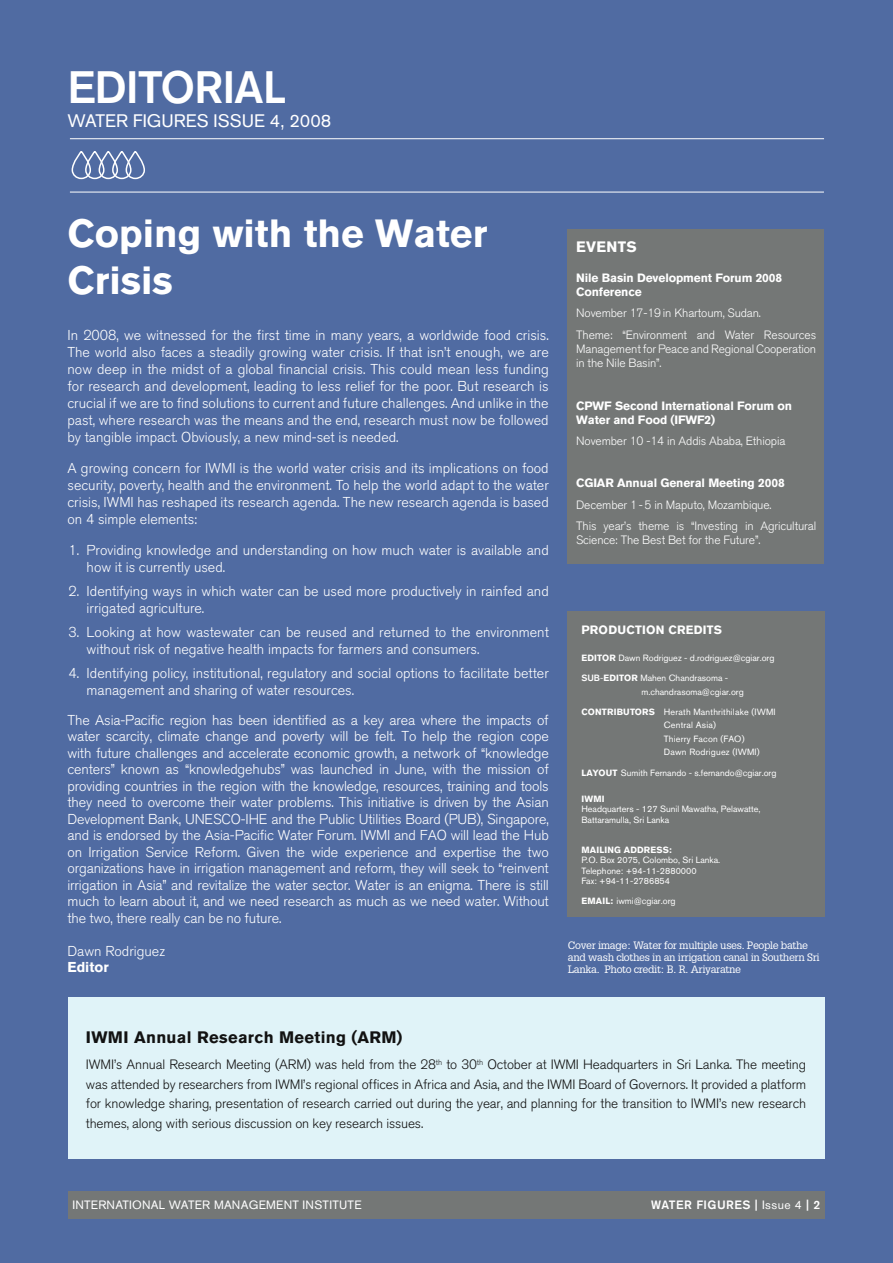
<style>
.page{position:relative;width:893px;height:1263px;background:#506ba2}
.page>*{position:absolute;margin:0;border:0;box-sizing:border-box;transform-origin:0 0}
.t1{font:500 45px "Akzidenz Grotesk BQ";letter-spacing:-.02em;color:#fff}
.t2{font:700 39px/46.8px "Akzidenz Grotesk BQ";color:#fff}
.t3{font:18px "Akzidenz Grotesk BQ";color:#fff}
.t4{font:700 16.5px "Akzidenz Grotesk BQ";letter-spacing:.02em;color:#121212}
.t5{font:700 15px "Akzidenz Grotesk BQ";letter-spacing:.02em;color:#fff}
.t6{font:300 14.25px/17.1px "Akzidenz Grotesk BQ";color:#fff}
.t7{font:700 14.25px "Akzidenz Grotesk BQ";color:#fff}
.t8{font:300 13.5px/19.5px "Akzidenz Grotesk BQ";letter-spacing:-.01em;color:#121212;text-align:justify}
.t9{font:300 12px/21.1px "Akzidenz Grotesk BQ";letter-spacing:-.01em;color:#fff}
.t10{font:700 12px/14.4px "Akzidenz Grotesk BQ";letter-spacing:-.01em;color:#fff}
.t11{font:12px "Akzidenz Grotesk BQ";letter-spacing:.02em;color:#fff}
.t12{font:500 12px "Akzidenz Grotesk BQ";letter-spacing:.04em;color:#fff}
.t13{font:700 12px "Akzidenz Grotesk BQ";letter-spacing:.02em;color:#fff}
.t14{font:10.5px/12px "Glypha LT";letter-spacing:-.03em;color:#fff}
.t15{font:9px/10.5px "Akzidenz Grotesk BQ";color:#fff}
.t16{font:9px/13.5px "Akzidenz Grotesk BQ";letter-spacing:.02em;color:#fff}
.t17{font:700 9px "Akzidenz Grotesk BQ";letter-spacing:.02em;color:#fff}
.s1{font-weight:500}
.s2{font-weight:400}
.s3{font-weight:700}
</style>
<div class="page">
<div style="left:68px;top:1191px;width:757px;height:27px;background:#747776"></div>
<div style="left:125px;top:151px;width:20px;height:28px;border:2px solid #fff;border-radius:9px"></div>
<div style="left:112px;top:151px;width:20px;height:28px;border:2px solid #fff;border-radius:9px"></div>
<div style="left:98px;top:151px;width:20px;height:28px;border:2px solid #fff;border-radius:9px"></div>
<div style="left:85px;top:151px;width:20px;height:28px;border:2px solid #fff;border-radius:9px"></div>
<div style="left:71px;top:151px;width:20px;height:28px;border:2px solid #fff;border-radius:9px"></div>
<div style="left:567px;top:229px;width:256px;height:334px;background:#747776"></div>
<hr style="left:70px;top:138px;width:754px;height:1px;background:#fff">
<hr style="left:70px;top:192px;width:754px;height:1px;background:#fff">
<div style="left:568px;top:611px;width:257px;height:306px;background:#747776"></div>
<div style="left:68px;top:997px;width:757px;height:162px;background:#e0f3f8"></div>
<h1 class="t1" style="left:68px;top:59px;width:220px">EDITORIAL</h1>
<p class="t3" style="left:68px;top:110px;width:265px">WATER FIGURES ISSUE 4, 2008</p>
<h2 class="t2" style="left:68px;top:210px;width:421px">Coping with the Water<br>Crisis</h2>
<p class="t6" style="left:68px;top:326px;width:483px;text-align:justify">In 2008, we witnessed for the first time in many years, a worldwide food crisis.<br>The world also faces a steadily growing water crisis. If that isn’t enough, we are now deep in the midst of a global financial crisis. This could mean less funding for research and development, leading to less relief for the poor. But research is crucial if we are to find solutions to current and future challenges. And unlike in the past, where research was the means and the end, research must now be followed by tangible impact. Obviously, a new mind-set is needed.</p>
<p class="t6" style="left:68px;top:460px;width:483px;text-align:justify">A growing concern for IWMI is the world water crisis and its implications on food security, poverty, health and the environment. To help the world adapt to the water crisis, IWMI has reshaped its research agenda. The new research agenda is based on 4 simple elements:</p>
<p class="t6" style="left:87px;top:542px;width:464px;text-indent:-18px">1. Providing knowledge and understanding on how much water is available and how it is currently used.</p>
<p class="t6" style="left:87px;top:582px;width:464px;text-indent:-18px">2. Identifying ways in which water can be used more productively in rainfed and irrigated agriculture.</p>
<p class="t6" style="left:87px;top:623px;width:464px;text-indent:-18px">3. Looking at how wastewater can be reused and returned to the environment without risk of negative health impacts for farmers and consumers.</p>
<p class="t6" style="left:87px;top:664px;width:464px;text-indent:-18px">4. Identifying policy, institutional, regulatory and social options to facilitate better management and sharing of water resources.</p>
<p class="t6" style="left:68px;top:712px;width:483px;line-height:16.5px;text-align:justify">The Asia-Pacific region has been identified as a key area where the impacts of water scarcity, climate change and poverty will be felt. To help the region cope with future challenges and accelerate economic growth, a network of “knowledge centers” known as “knowledgehubs” was launched in June, with the mission of providing countries in the region with the knowledge, resources, training and tools they need to overcome their water problems. This initiative is driven by the Asian Development Bank, UNESCO-IHE and the Public Utilities Board (PUB), Singapore, and is endorsed by the Asia-Pacific Water Forum. IWMI and FAO will lead the Hub on Irrigation Service Reform. Given the wide experience and expertise the two organizations have in irrigation management and reform, they will seek to “reinvent irrigation in Asia” and revitalize the water sector. Water is an enigma. There is still much to learn about it, and we need research as much as we need water. Without the two, there really can be no future.</p>
<p class="t6" style="left:68px;top:943px;width:99px">Dawn Rodriguez</p>
<p class="t7" style="left:68px;top:959px;width:43px">Editor</p>
<p class="t5" style="left:576px;top:238px;width:62px">EVENTS</p>
<p class="t10" style="left:576px;top:270px;width:208px">Nile Basin Development Forum 2008<br>Conference</p>
<p class="t9" style="left:576px;top:303px;width:242px">November 17-19in Khartoum, Sudan.<br>Theme: “Environment and Water Resources</p>
<p class="t9" style="left:576px;top:342px;width:241px;line-height:14.4px">Management for Peace and Regional Cooperation in the Nile Basin”.</p>
<p class="t10" style="left:576px;top:398px;width:217px">CPWF Second International Forum on<br>Water and Food (IFWF2)</p>
<p class="t9" style="left:576px;top:431px;width:211px">November 10 -14 in Addis Ababa, Ethiopia</p>
<p class="t10" style="left:576px;top:476px;width:210px">CGIAR Annual General Meeting 2008</p>
<p class="t9" style="left:576px;top:494px;width:242px">December 1-5 in Maputo, Mozambique.<br>This year’s theme is “Investing in Agricultural</p>
<p class="t9" style="left:576px;top:530px;width:186px">Science: The Best Bet for the Future”.</p>
<p class="t13" style="left:581px;top:623px;width:142px">PRODUCTION CREDITS</p>
<p class="t17" style="left:581px;top:652px;width:13px">Editor</p>
<p class="t15" style="left:618px;top:652px;width:158px">Dawn Rodriguez - d.rodriguez@cgiar.org</p>
<p class="t17" style="left:581px;top:673px;width:35px"><span class="s1">SUB</span><span class="s2">-</span>Editor</p>
<p class="t15" style="left:640px;top:671px;width:105px;line-height:13.5px">Mahen Chandrasoma - m.chandrasoma@cgiar.org</p>
<p class="t17" style="left:581px;top:706px;width:14px">Contri</p>
<p class="t17" style="left:617px;top:706px;width:13px">butors</p>
<p class="t16" style="left:664px;top:705px;width:113px">Herath Manthrithilake (IWMI<br>Central Asia)<br>Thierry Facon (FAO)<br>Dawn Rodriguez (IWMI)</p>
<p class="t17" style="left:581px;top:767px;width:25px">Layout</p>
<p class="t15" style="left:621px;top:767px;width:157px">Sumith Fernando - s.fernando@cgiar.org</p>
<p class="t17" style="left:581px;top:793px;width:25px">IWMI</p>
<p class="t15" style="left:581px;top:804px;width:181px">Headquarters - 127 Sunil Mawatha, Pelawatte,<br>Battaramulla, Sri Lanka</p>
<p class="t17" style="left:581px;top:844px;width:15px">Mailing</p>
<p class="t17" style="left:624px;top:844px;width:14px">Address</p>
<p class="t17" style="left:669px;top:844px;width:4px">:</p>
<p class="t15" style="left:581px;top:855px;width:140px">P.O. Box 2075, Colombo, Sri Lanka.<br>Telephone: +94-11-2880000<br>Fax: +94-11-2786854</p>
<p class="t17" style="left:581px;top:895px;width:13px">Email</p>
<p class="t15" style="left:610px;top:895px;width:67px"><span class="s3">:</span> iwmi@cgiar.org</p>
<p class="t14" style="left:568px;top:939px;width:253px">Cover image: Water for multiple uses. People bathe and wash clothes in an irrigation canal in Southern Sri<br>Lanka. Photo credit: B. R. Ariyaratne</p>
<p class="t4" style="left:86px;top:1028px;width:318px">IWMI Annual Research Meeting (ARM)</p>
<p class="t8" style="left:86px;top:1055px;width:722px">IWMI’s Annual Research Meeting (ARM) was held from the 28<sup>th</sup> to 30<sup>th</sup> October at IWMI Headquarters in Sri Lanka. The meeting was attended by researchers from IWMI’s regional offices in Africa and Asia, and the IWMI Board of Governors. It provided a platform for knowledge sharing, presentation of research carried out during the year, and planning for the transition to IWMI’s new research themes, along with serious discussion on key research issues.</p>
<p class="t11" style="left:72px;top:1198px;width:291px">INTERNATIONAL WATER MANAGEMENT INSTITUTE</p>
<p class="t12" style="left:651px;top:1197px;width:171px">WATER FIGURES | <span class="s2">Issue 4</span> | 2</p>
</div>
